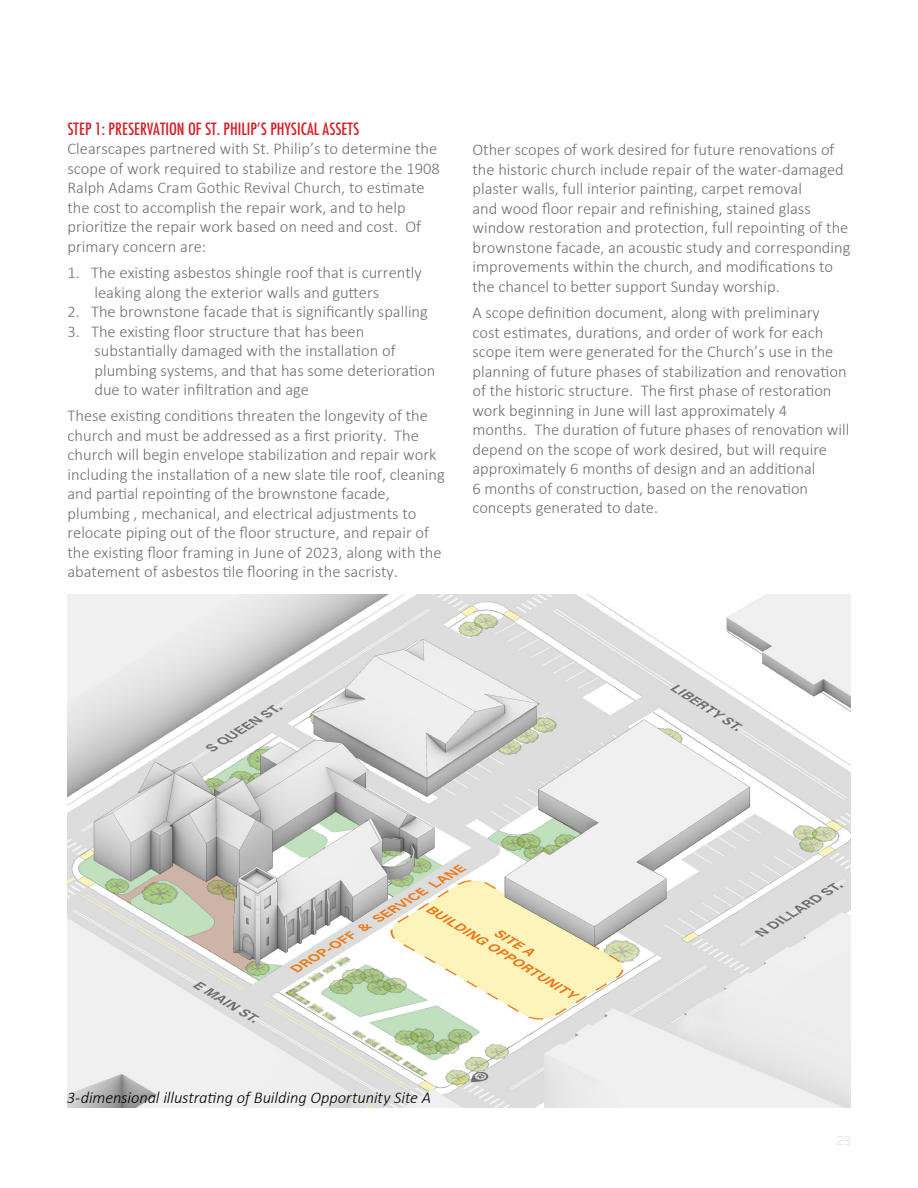
<style>
.page{position:relative;width:918px;height:1188px;background:#fff}
.page>*{position:absolute;margin:0;border:0;box-sizing:border-box;transform-origin:0 0}
.t1{font:300 16.5px/19.5px "Calibri";color:#6f6f6f}
.t2{font:italic 300 16.5px "Calibri";letter-spacing:-.005em;color:#000}
.t3{font:500 condensed 16.5px "Futura";color:#d2232a}
.t4{font:100 12px "Univia Pro";color:#bcbec0}
</style>
<div class="page">
<img style="left:68px;top:595px;width:782px;height:512px">
<p class="t3" style="left:68px;top:118px;width:293px">STEP 1: PRESERVATION OF ST. PHILIP’S PHYSICAL ASSETS</p>
<p class="t1" style="left:68px;top:139px;width:374px">Clearscapes partnered with St. Philip’s to determine the scope of work required to stabilize and restore the 1908<br>Ralph Adams Cram Gothic Revival Church, to estimate the cost to accomplish the repair work, and to help prioritize the repair work based on need and cost. Of primary concern are:</p>
<p class="t1" style="left:94px;top:263px;width:329px;text-indent:-27px">1. The existing asbestos shingle roof that is currently leaking along the exterior walls and gutters</p>
<p class="t1" style="left:68px;top:302px;width:362px">2. The brownstone facade that is significantly spalling</p>
<p class="t1" style="left:94px;top:321px;width:342px;text-indent:-27px">3. The existing floor structure that has been substantially damaged with the installation of plumbing systems, and that has some deterioration due to water infiltration and age</p>
<p class="t1" style="left:68px;top:406px;width:379px">These existing conditions threaten the longevity of the church and must be addressed as a first priority. The church will begin envelope stabilization and repair work including the installation of a new slate tile roof, cleaning and partial repointing of the brownstone facade, plumbing , mechanical, and electrical adjustments to relocate piping out of the floor structure, and repair of the existing floor framing in June of 2023, along with the abatement of asbestos tile flooring in the sacristy.</p>
<p class="t1" style="left:472px;top:140px;width:380px">Other scopes of work desired for future renovations of the historic church include repair of the water-damaged plaster walls, full interior painting, carpet removal<br>and wood floor repair and refinishing, stained glass window restoration and protection, full repointing of the brownstone facade, an acoustic study and corresponding improvements within the church, and modifications to the chancel to better support Sunday worship.</p>
<p class="t1" style="left:472px;top:303px;width:378px">A scope definition document, along with preliminary cost estimates, durations, and order of work for each scope item were generated for the Church’s use in the planning of future phases of stabilization and renovation of the historic structure. The first phase of restoration work beginning in June will last approximately 4<br>months. The duration of future phases of renovation will depend on the scope of work desired, but will require approximately 6 months of design and an additional<br>6 months of construction, based on the renovation concepts generated to date.</p>
<p class="t2" style="left:67px;top:1087px;width:366px">3-dimensional illustrating of Building Opportunity Site A</p>
<p class="t4" style="left:837px;top:1132px;width:15px">23</p>
</div>
